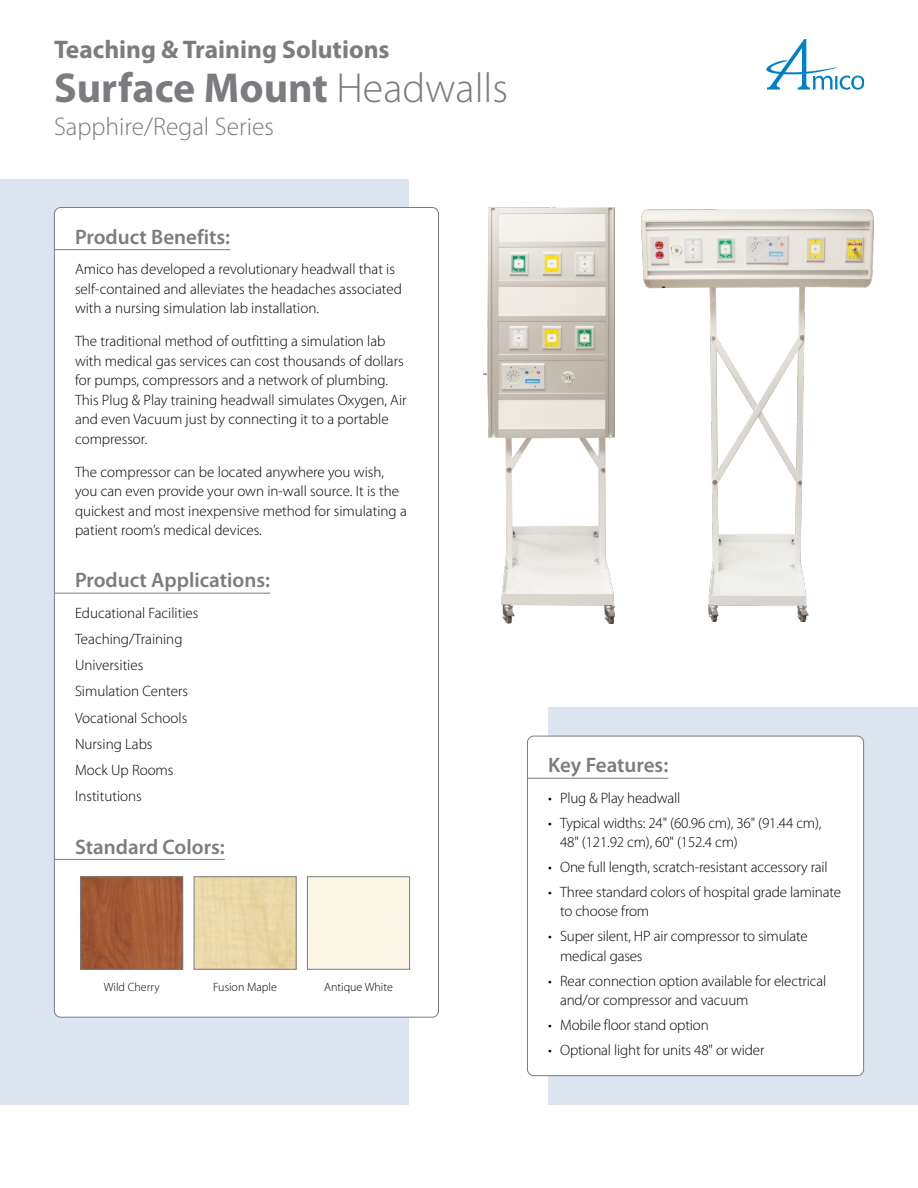
<style>
.page{position:relative;width:918px;height:1188px;background:#fff}
.page>*{position:absolute;margin:0;border:0;box-sizing:border-box;transform-origin:0 0}
.Page_Header{font:700 42px "Myriad Pro";color:#7b7c7f}
.Series_Name{font:700 25.5px "Myriad Pro";color:#7b7c7f}
.Series_Name-2{font:300 25.5px "Myriad Pro";color:#7b7c7f}
.General_Spec_Feature{font:600 21px "Myriad Pro";color:#7b7c7f}
.Body{font:300 15px/19.5px "Myriad Pro";color:#000}
.Body_-_less_space{font:300 15px "Myriad Pro";color:#000}
.colour_labels{font:300 12px "Myriad Pro";color:#000}
.s1{font-weight:300}
</style>
<div class="page">
<svg style="left:766px;top:39px;width:98px;height:51px"></svg>
<div style="left:0;top:179px;width:409px;height:926px;background:#dce5ef"></div>
<div style="left:548px;top:707px;width:370px;height:398px;background:#dce5ef"></div>
<div style="left:527px;top:736px;width:337px;height:340px;background:#fff;border-radius:6px"></div>
<hr style="left:528px;top:778px;width:140px;height:1px;background:#7b7c7f">
<div style="left:527px;top:736px;width:337px;height:340px;border:1px solid #7b7c7f;border-radius:6px"></div>
<img style="left:483px;top:207px;width:132px;height:417px">
<img style="left:642px;top:209px;width:232px;height:412px">
<div style="left:54px;top:208px;width:385px;height:809px;background:#fff;border-radius:6px"></div>
<hr style="left:55px;top:249px;width:175px;height:1px;background:#7b7c7f">
<hr style="left:55px;top:593px;width:215px;height:1px;background:#7b7c7f">
<hr style="left:55px;top:859px;width:170px;height:1px;background:#7b7c7f">
<img style="left:82px;top:878px;width:99px;height:90px">
<div style="left:80px;top:876px;width:103px;height:94px;border:1px solid #7b7c7f"></div>
<img style="left:196px;top:878px;width:98px;height:90px">
<div style="left:194px;top:876px;width:102px;height:94px;border:1px solid #7b7c7f"></div>
<div style="left:307px;top:876px;width:103px;height:94px;border:1px solid #7b7c7f"></div>
<p class="Series_Name" style="left:54px;top:33px;width:337px">Teaching &amp; Training Solutions</p>
<p class="Page_Header" style="left:54px;top:60px;width:456px">Surface Mount <span class="s1">Headwalls</span></p>
<p class="Series_Name-2" style="left:54px;top:111px;width:222px">Sapphire/Regal Series</p>
<p class="General_Spec_Feature" style="left:75px;top:223px;width:157px">Product Benefits:</p>
<p class="Body" style="left:75px;top:259px;width:328px">Amico has developed a revolutionary headwall that is self-contained and alleviates the headaches associated with a nursing simulation lab installation.</p>
<p class="Body" style="left:75px;top:331px;width:333px">The traditional method of outfitting a simulation lab with medical gas services can cost thousands of dollars for pumps, compressors and a network of plumbing.<br>This Plug &amp; Play training headwall simulates Oxygen, Air and even Vacuum just by connecting it to a portable compressor.</p>
<p class="Body" style="left:75px;top:462px;width:333px">The compressor can be located anywhere you wish, you can even provide your own in-wall source. It is the quickest and most inexpensive method for simulating a patient room’s medical devices.</p>
<p class="General_Spec_Feature" style="left:75px;top:567px;width:197px">Product Applications:</p>
<p class="Body_-_less_space" style="left:75px;top:604px;width:125px">Educational Facilities</p>
<p class="Body_-_less_space" style="left:75px;top:630px;width:109px">Teaching/Training</p>
<p class="Body_-_less_space" style="left:75px;top:656px;width:70px">Universities</p>
<p class="Body_-_less_space" style="left:75px;top:682px;width:115px">Simulation Centers</p>
<p class="Body_-_less_space" style="left:75px;top:709px;width:114px">Vocational Schools</p>
<p class="Body_-_less_space" style="left:75px;top:735px;width:79px">Nursing Labs</p>
<p class="Body_-_less_space" style="left:75px;top:761px;width:100px">Mock Up Rooms</p>
<p class="Body" style="left:75px;top:787px;width:68px">Institutions</p>
<p class="General_Spec_Feature" style="left:75px;top:833px;width:151px">Standard Colors:</p>
<p class="colour_labels" style="left:104px;top:979px;width:57px">Wild Cherry</p>
<p class="colour_labels" style="left:213px;top:979px;width:65px">Fusion Maple</p>
<p class="colour_labels" style="left:324px;top:979px;width:70px">Antique White</p>
<p class="General_Spec_Feature" style="left:548px;top:752px;width:122px">Key Features:</p>
<p class="Body" style="left:548px;top:788px;width:134px">• Plug &amp; Play headwall</p>
<p class="Body" style="left:560px;top:813px;width:263px;text-indent:-12px">• Typical widths: 24" (60.96 cm), 36" (91.44 cm),<br>48" (121.92 cm), 60" (152.4 cm)</p>
<p class="Body" style="left:548px;top:857px;width:281px">• One full length, scratch-resistant accessory rail</p>
<p class="Body" style="left:560px;top:882px;width:283px;text-indent:-12px">• Three standard colors of hospital grade laminate to choose from</p>
<p class="Body" style="left:560px;top:926px;width:249px;text-indent:-12px">• Super silent, HP air compressor to simulate medical gases</p>
<p class="Body" style="left:560px;top:971px;width:268px;text-indent:-12px">• Rear connection option available for electrical and/or compressor and vacuum</p>
<p class="Body" style="left:548px;top:1015px;width:162px">• Mobile floor stand option</p>
<p class="Body" style="left:548px;top:1040px;width:218px">• Optional light for units 48" or wider</p>
</div>
